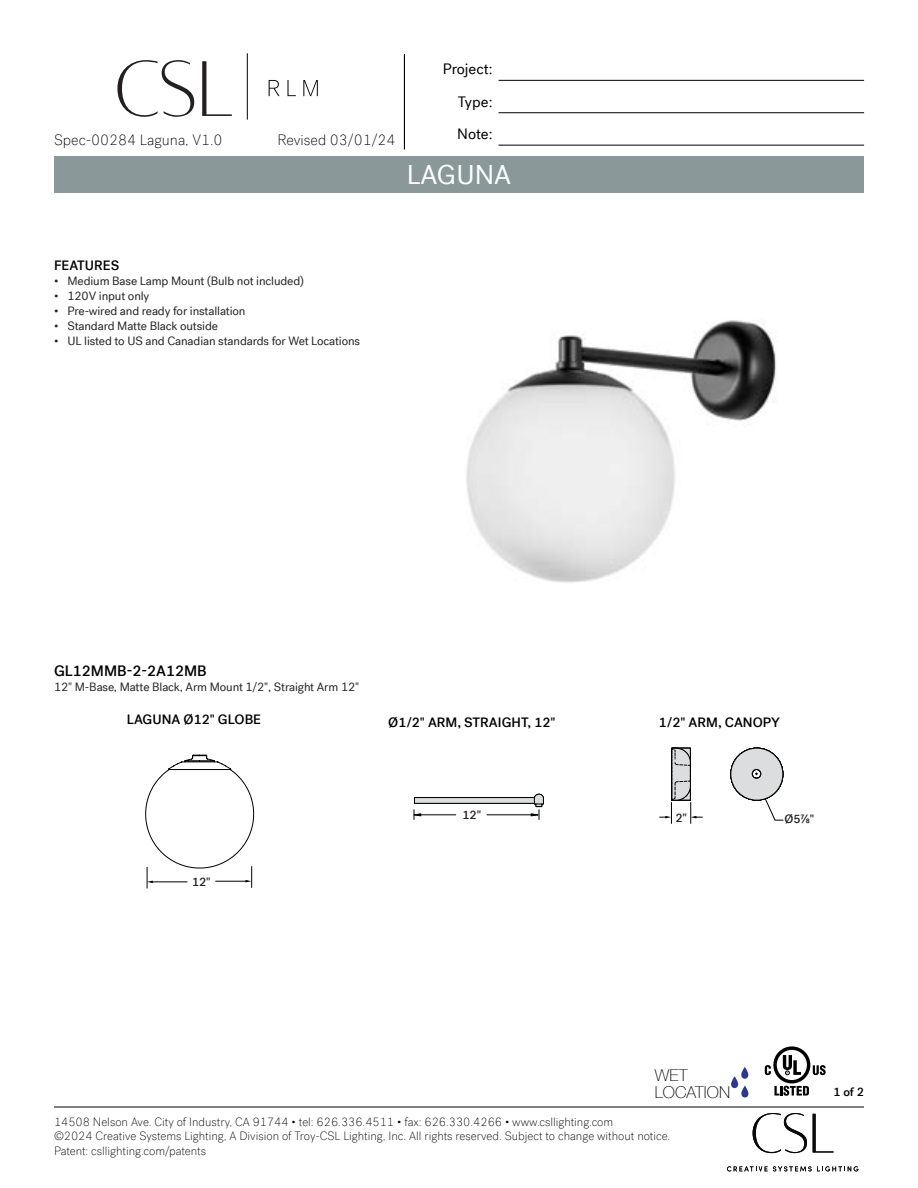
<style>
.page{position:relative;width:918px;height:1188px;background:#fff}
.page>*{position:absolute;margin:0;border:0;box-sizing:border-box;transform-origin:0 0}
.t1{font:27px "Post Grotesk";color:#fff}
.t2{font:100 16.35px/16.4px "Helvetica Neue";letter-spacing:.015em;color:#000}
.t3{font:100 15px "Post Grotesk";color:#000}
.t4{font:15px/32.4px "Post Grotesk";color:#000;text-align:justify}
.t5{font:500 15px "Post Grotesk";color:#000}
.t6{font:500 13.5px "Post Grotesk";color:#000}
.t7{font:100 12px/14.4px "Post Grotesk";color:#000}
.t8{font:12px "Post Grotesk";letter-spacing:-.01em;color:#242424}
.t9{font:500 12px "Post Grotesk";letter-spacing:-.01em;color:#242424}
.t10{font:500 12px "Post Grotesk";color:#000}
</style>
<div class="page">
<svg style="left:727px;top:1166px;width:131px;height:5px"></svg>
<svg style="left:813px;top:1114px;width:21px;height:39px"></svg>
<svg style="left:753px;top:1113px;width:54px;height:40px"></svg>
<svg style="left:202px;top:61px;width:30px;height:55px"></svg>
<svg style="left:117px;top:60px;width:77px;height:57px"></svg>
<hr style="left:247px;top:53px;width:1px;height:67px;background:#000">
<svg style="left:269px;top:80px;width:10px;height:16px"></svg>
<svg style="left:288px;top:80px;width:8px;height:16px"></svg>
<svg style="left:303px;top:80px;width:15px;height:16px"></svg>
<hr style="left:404px;top:54px;width:1px;height:96px;background:#000">
<hr style="left:499px;top:80px;width:365px;height:1px;background:#000">
<hr style="left:499px;top:112px;width:365px;height:1px;background:#000">
<hr style="left:499px;top:145px;width:365px;height:1px;background:#000">
<div style="left:54px;top:156px;width:810px;height:37px;background:#8a9899"></div>
<hr style="left:54px;top:1107px;width:810px;height:1px;background:#000">
<svg style="left:774px;top:1086px;width:35px;height:10px"></svg>
<svg style="left:813px;top:1065px;width:13px;height:10px"></svg>
<svg style="left:773px;top:1046px;width:37px;height:37px"></svg>
<div style="left:777px;top:1050px;width:30px;height:30px;background:#fff;border-radius:50%"></div>
<svg style="left:783px;top:1055px;width:18px;height:20px"></svg>
<svg style="left:765px;top:1065px;width:6px;height:10px"></svg>
<svg style="left:731px;top:1067px;width:17px;height:31px"></svg>
<img style="left:466px;top:320px;width:311px;height:263px">
<svg style="left:659px;top:747px;width:44px;height:77px"></svg>
<svg style="left:730px;top:747px;width:54px;height:74px"></svg>
<svg style="left:145px;top:754px;width:109px;height:134px"></svg>
<svg style="left:413px;top:793px;width:131px;height:27px"></svg>
<p class="t3" style="left:54px;top:131px;width:170px">Spec-00284 Laguna, V1.0</p>
<p class="t3" style="left:278px;top:131px;width:119px">Revised 03/01/24</p>
<p class="t4" style="left:457px;top:53px;width:37px;text-indent:-15px">Project:<br>Type:<br>Note:</p>
<h1 class="t1" style="left:407px;top:159px;width:106px">LAGUNA</h1>
<p class="t6" style="left:54px;top:257px;width:67px">FEATURES</p>
<p class="t8" style="left:54px;top:274px;width:252px">• Medium Base Lamp Mount (Bulb not included)</p>
<p class="t8" style="left:54px;top:289px;width:97px">• 120V input only</p>
<p class="t8" style="left:54px;top:304px;width:193px">• Pre-wired and ready for installation</p>
<p class="t8" style="left:54px;top:319px;width:166px">• Standard Matte Black outside</p>
<p class="t8" style="left:54px;top:334px;width:308px">• UL listed to US and Canadian standards for Wet Locations</p>
<p class="t5" style="left:54px;top:661px;width:154px">GL12MMB-2-2A12MB</p>
<p class="t8" style="left:54px;top:679px;width:307px">12" M-Base, Matte Black, Arm Mount 1/2", Straight Arm 12"</p>
<p class="t6" style="left:127px;top:711px;width:136px">LAGUNA Ø12" GLOBE</p>
<p class="t6" style="left:388px;top:714px;width:169px">Ø1/2" ARM, STRAIGHT, 12"</p>
<p class="t6" style="left:659px;top:714px;width:123px">1/2" ARM, CANOPY</p>
<p class="t9" style="left:192px;top:874px;width:20px">12"</p>
<p class="t9" style="left:463px;top:807px;width:20px">12"</p>
<p class="t9" style="left:675px;top:811px;width:13px">2"</p>
<p class="t9" style="left:784px;top:811px;width:31px">Ø5⅞"</p>
<h2 class="t2" style="left:655px;top:1067px;width:77px">WET<br>LOCATION</h2>
<p class="t7" style="left:54px;top:1115px;width:618px">14508 Nelson Ave. City of Industry, CA 91744 • tel: 626.336.4511 • fax: 626.330.4266 • www.csllighting.com<br>©2024 Creative Systems Lighting, A Division of Troy-CSL Lighting, Inc. All rights reserved. Subject to change without notice.<br>Patent: csllighting.com/patents</p>
<p class="t10" style="left:834px;top:1085px;width:32px">1 of 2</p>
</div>
